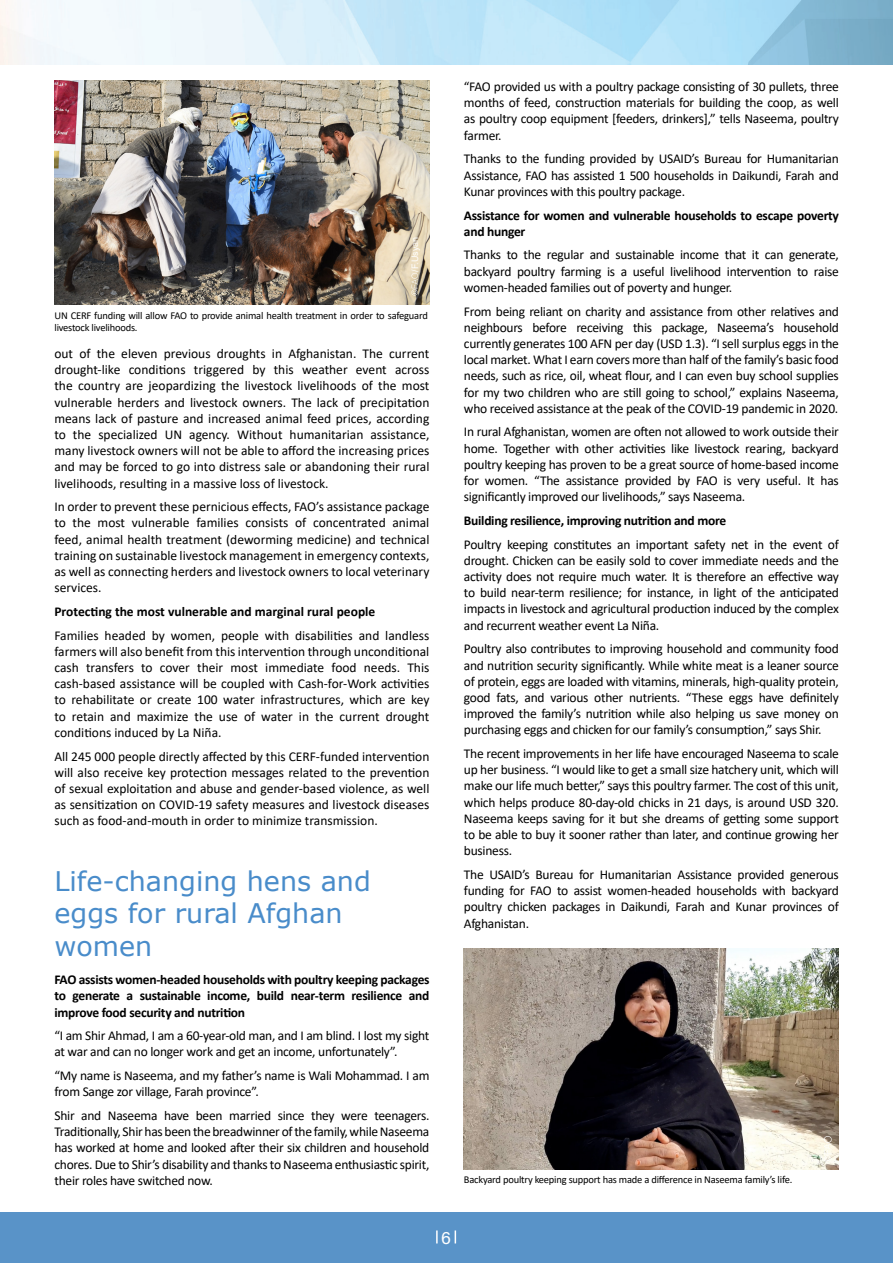
<style>
.page{position:relative;width:893px;height:1263px;background:#fff}
.page>*{position:absolute;margin:0;border:0;box-sizing:border-box;transform-origin:0 0}
.t1{font:27px/32.4px "Verdana";color:#498cca}
.t2{font:18px "Acumin Variable Concept";color:#fff}
.t3{font:13.5px/16.2px "Calibri";letter-spacing:-.02em;color:#000;text-align:justify}
.t4{font:700 13.5px/16.2px "Calibri";letter-spacing:-.02em;color:#000;text-align:justify}
.t5{font:700 13.5px "Calibri";color:#000}
.t6{font:10.5px/12.6px "Calibri";letter-spacing:-.02em;color:#000}
.t7{font:9px "Arial";color:#fff}
</style>
<div class="page">
<div style="left:0;top:1212px;width:893px;height:51px;background:#5993c8"></div>
<img style="left:0;top:0;width:893px;height:64px">
<svg style="left:455px;top:1230px;width:1px;height:13px"></svg>
<svg style="left:436px;top:1230px;width:2px;height:13px"></svg>
<img style="left:54px;top:81px;width:375px;height:224px">
<svg style="left:411px;top:273px;width:7px;height:22px"></svg>
<img style="left:464px;top:948px;width:375px;height:222px">
<svg style="left:824px;top:1136px;width:8px;height:27px"></svg>
<p class="t7" style="left:409px;top:272px;width:37px;rotate:-90deg">/F.Usyan</p>
<p class="t6" style="left:54px;top:309px;width:375px">UN CERF funding will allow FAO to provide animal health treatment in order to safeguard livestock livelihoods.</p>
<p class="t3" style="left:54px;top:345px;width:377px">out of the eleven previous droughts in Afghanistan. The current drought-like conditions triggered by this weather event across the country are jeopardizing the livestock livelihoods of the most vulnerable herders and livestock owners. The lack of precipitation means lack of pasture and increased animal feed prices, according to the specialized UN agency. Without humanitarian assistance, many livestock owners will not be able to afford the increasing prices and may be forced to go into distress sale or abandoning their rural livelihoods, resulting in a massive loss of livestock.</p>
<p class="t3" style="left:54px;top:498px;width:377px">In order to prevent these pernicious effects, FAO’s assistance package to the most vulnerable families consists of concentrated animal feed, animal health treatment (deworming medicine) and technical training on sustainable livestock management in emergency contexts, as well as connecting herders and livestock owners to local veterinary services.</p>
<p class="t5" style="left:54px;top:602px;width:322px">Protecting the most vulnerable and marginal rural people</p>
<p class="t3" style="left:54px;top:627px;width:377px">Families headed by women, people with disabilities and landless farmers will also benefit from this intervention through unconditional cash transfers to cover their most immediate food needs. This cash-based assistance will be coupled with Cash-for-Work activities to rehabilitate or create 100 water infrastructures, which are key to retain and maximize the use of water in the current drought conditions induced by La Niña.</p>
<p class="t3" style="left:54px;top:748px;width:376px">All 245 000 people directly affected by this CERF-funded intervention will also receive key protection messages related to the prevention of sexual exploitation and abuse and gender-based violence, as well as sensitization on COVID-19 safety measures and livestock diseases such as food-and-mouth in order to minimize transmission.</p>
<p class="t1" style="left:54px;top:864px;width:318px">Life-changing hens and eggs for rural Afghan women</p>
<p class="t4" style="left:54px;top:971px;width:377px">FAO assists women-headed households with poultry keeping packages to generate a sustainable income, build near-term resilience and improve food security and nutrition</p>
<p class="t3" style="left:54px;top:1027px;width:376px">“I am Shir Ahmad, I am a 60-year-old man, and I am blind. I lost my sight at war and can no longer work and get an income, unfortunately”.</p>
<p class="t3" style="left:54px;top:1067px;width:376px">“My name is Naseema, and my father’s name is Wali Mohammad. I am from Sange zor village, Farah province”.</p>
<p class="t3" style="left:54px;top:1107px;width:376px">Shir and Naseema have been married since they were teenagers.<br>Traditionally, Shir has been the breadwinner of the family, while Naseema has worked at home and looked after their six children and household chores. Due to Shir’s disability and thanks to Naseema enthusiastic spirit, their roles have switched now.</p>
<p class="t3" style="left:464px;top:78px;width:376px">“FAO provided us with a poultry package consisting of 30 pullets, three months of feed, construction materials for building the coop, as well as poultry coop equipment [feeders, drinkers],” tells Naseema, poultry farmer.</p>
<p class="t3" style="left:464px;top:150px;width:376px">Thanks to the funding provided by USAID’s Bureau for Humanitarian Assistance, FAO has assisted 1 500 households in Daikundi, Farah and Kunar provinces with this poultry package.</p>
<p class="t4" style="left:464px;top:207px;width:377px">Assistance for women and vulnerable households to escape poverty and hunger</p>
<p class="t3" style="left:464px;top:246px;width:376px">Thanks to the regular and sustainable income that it can generate, backyard poultry farming is a useful livelihood intervention to raise women-headed families out of poverty and hunger.</p>
<p class="t3" style="left:464px;top:303px;width:376px">From being reliant on charity and assistance from other relatives and neighbours before receiving this package, Naseema’s household currently generates 100 AFN per day (USD 1.3). “I sell surplus eggs in the local market. What I earn covers more than half of the family’s basic food needs, such as rice, oil, wheat flour, and I can even buy school supplies for my two children who are still going to school,” explains Naseema, who received assistance at the peak of the COVID-19 pandemic in 2020.</p>
<p class="t3" style="left:464px;top:423px;width:376px">In rural Afghanistan, women are often not allowed to work outside their home. Together with other activities like livestock rearing, backyard poultry keeping has proven to be a great source of home-based income for women. “The assistance provided by FAO is very useful. It has significantly improved our livelihoods,” says Naseema.</p>
<p class="t4" style="left:464px;top:512px;width:264px">Building resilience, improving nutrition and more</p>
<p class="t3" style="left:464px;top:536px;width:376px">Poultry keeping constitutes an important safety net in the event of drought. Chicken can be easily sold to cover immediate needs and the activity does not require much water. It is therefore an effective way to build near-term resilience; for instance, in light of the anticipated impacts in livestock and agricultural production induced by the complex and recurrent weather event La Niña.</p>
<p class="t3" style="left:464px;top:640px;width:376px">Poultry also contributes to improving household and community food and nutrition security significantly. While white meat is a leaner source of protein, eggs are loaded with vitamins, minerals, high-quality protein, good fats, and various other nutrients. “These eggs have definitely improved the family’s nutrition while also helping us save money on purchasing eggs and chicken for our family’s consumption,” says Shir.</p>
<p class="t3" style="left:464px;top:745px;width:376px">The recent improvements in her life have encouraged Naseema to scale up her business. “I would like to get a small size hatchery unit, which will make our life much better,” says this poultry farmer. The cost of this unit, which helps produce 80-day-old chicks in 21 days, is around USD 320.<br>Naseema keeps saving for it but she dreams of getting some support to be able to buy it sooner rather than later, and continue growing her business.</p>
<p class="t3" style="left:464px;top:866px;width:376px">The USAID’s Bureau for Humanitarian Assistance provided generous funding for FAO to assist women-headed households with backyard poultry chicken packages in Daikundi, Farah and Kunar provinces of Afghanistan.</p>
<p class="t6" style="left:464px;top:1173px;width:330px">Backyard poultry keeping support has made a difference in Naseema family’s life.</p>
<p class="t2" style="left:441px;top:1225px;width:11px">6</p>
</div>
